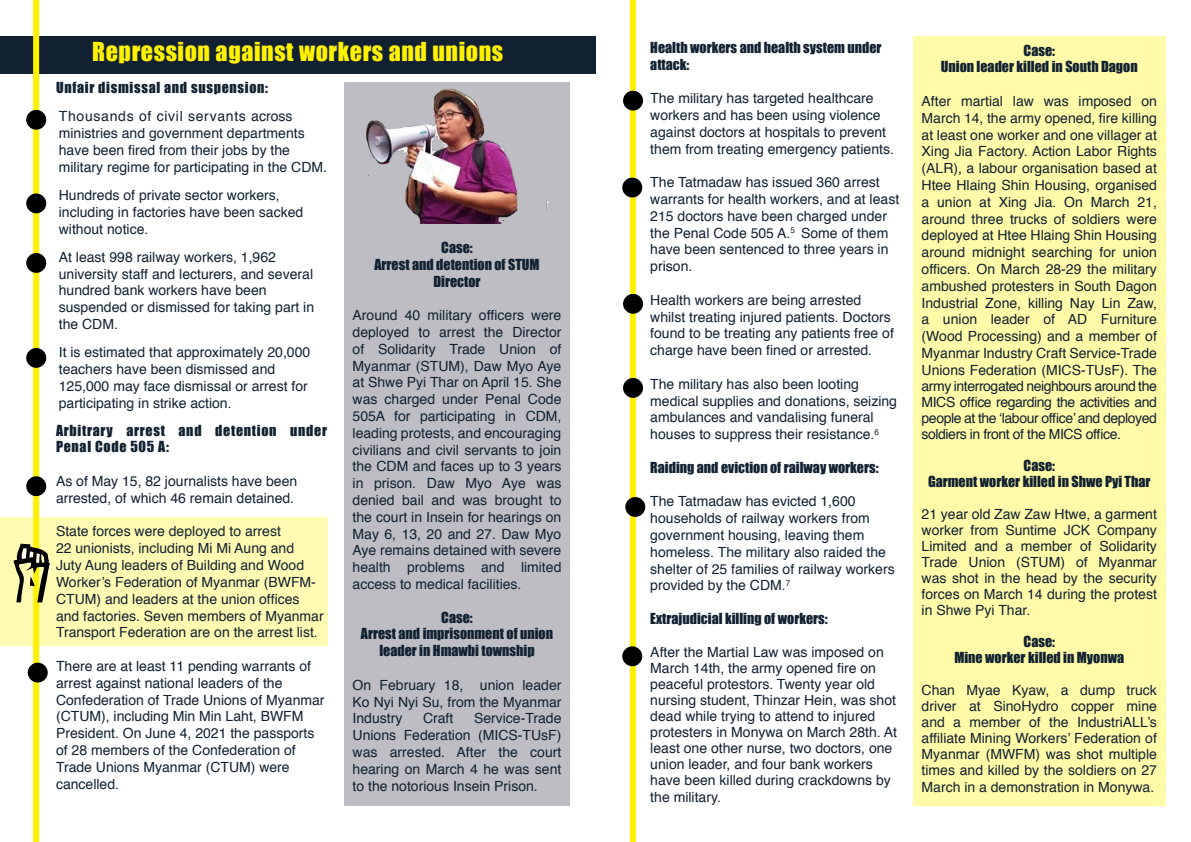
<style>
.page{position:relative;width:1191px;height:842px;background:#fff}
.page>*{position:absolute;margin:0;border:0;box-sizing:border-box;transform-origin:0 0}
.t1{font:24px "Impact";letter-spacing:.025em;color:#fff200}
.t2{font:14px/16.8px "Helvetica";color:#112131}
.t3{font:14px/16.8px "Impact";color:#112131;text-align:center}
.t4{font:14px/16.8px "Impact";letter-spacing:.05em;color:#112131}
</style>
<div class="page">
<div style="left:0;top:517px;width:327px;height:129px;background:#fffbb3"></div>
<div style="left:913px;top:36px;width:252px;height:770px;background:#fffba8"></div>
<div style="left:0;top:36px;width:595px;height:38px;background:#112131"></div>
<div style="left:344px;top:82px;width:226px;height:724px;background:#bdbdc3"></div>
<div style="left:33px;top:0;width:6px;height:842px;background:#fff200"></div>
<div style="left:26px;top:476px;width:20px;height:20px;background:#000;border-radius:50%"></div>
<div style="left:26px;top:348px;width:20px;height:20px;background:#000;border-radius:50%"></div>
<div style="left:26px;top:253px;width:20px;height:20px;background:#000;border-radius:50%"></div>
<div style="left:26px;top:193px;width:20px;height:20px;background:#000;border-radius:50%"></div>
<div style="left:26px;top:110px;width:20px;height:20px;background:#000;border-radius:50%"></div>
<div style="left:630px;top:0;width:6px;height:842px;background:#fff200"></div>
<div style="left:625px;top:497px;width:20px;height:20px;background:#000;border-radius:50%"></div>
<div style="left:622px;top:646px;width:20px;height:20px;background:#000;border-radius:50%"></div>
<div style="left:623px;top:378px;width:20px;height:20px;background:#000;border-radius:50%"></div>
<div style="left:623px;top:294px;width:20px;height:20px;background:#000;border-radius:50%"></div>
<div style="left:622px;top:178px;width:20px;height:19px;background:#000;border-radius:50%"></div>
<div style="left:623px;top:91px;width:20px;height:20px;background:#000;border-radius:50%"></div>
<img style="left:366px;top:88px;width:183px;height:136px">
<div style="left:28px;top:663px;width:20px;height:19px;background:#000;border-radius:50%"></div>
<svg style="left:13px;top:544px;width:38px;height:59px"></svg>
<h1 class="t1" style="left:92px;top:33px;width:412px">Repression against workers and unions</h1>
<p class="t3" style="left:650px;top:39px;width:233px;text-align:left">Health workers and health system under attack:</p>
<p class="t2" style="left:650px;top:90px;width:245px">The military has targeted healthcare workers and has been using violence against doctors at hospitals to prevent them from treating emergency patients.</p>
<p class="t2" style="left:650px;top:174px;width:250px">The Tatmadaw has issued 360 arrest warrants for health workers, and at least<br>215 doctors have been charged under the Penal Code 505 A.<sup>5</sup> Some of them have been sentenced to three years in prison.</p>
<p class="t2" style="left:650px;top:292px;width:245px">Health workers are being arrested whilst treating injured patients. Doctors found to be treating any patients free of charge have been fined or arrested.</p>
<p class="t2" style="left:650px;top:376px;width:248px">The military has also been looting medical supplies and donations, seizing ambulances and vandalising funeral houses to suppress their resistance.<sup>6</sup></p>
<p class="t3" style="left:650px;top:459px;width:230px">Raiding and eviction of railway workers:</p>
<p class="t2" style="left:650px;top:494px;width:246px">The Tatmadaw has evicted 1,600 households of railway workers from government housing, leaving them homeless. The military also raided the shelter of 25 families of railway workers provided by the CDM.<sup>7</sup></p>
<p class="t3" style="left:650px;top:610px;width:179px">Extrajudicial killing of workers:</p>
<p class="t2" style="left:650px;top:644px;width:248px;line-height:16.1px">After the Martial Law was imposed on March 14th, the army opened fire on peaceful protestors. Twenty year old nursing student, Thinzar Hein, was shot dead while trying to attend to injured protesters in Monywa on March 28th. At least one other nurse, two doctors, one union leader, and four bank workers have been killed during crackdowns by the military.</p>
<p class="t4" style="left:56px;top:79px;width:214px">Unfair dismissal and suspension:</p>
<p class="t2" style="left:59px;top:109px;width:270px">Thousands of civil servants across ministries and government departments have been fired from their jobs by the military regime for participating in the CDM.</p>
<p class="t2" style="left:59px;top:187px;width:246px">Hundreds of private sector workers, including in factories have been sacked without notice.</p>
<p class="t2" style="left:59px;top:249px;width:257px">At least 998 railway workers, 1,962 university staff and lecturers, and several hundred bank workers have been suspended or dismissed for taking part in the CDM.</p>
<p class="t2" style="left:59px;top:344px;width:253px">It is estimated that approximately 20,000 teachers have been dismissed and 125,000 may face dismissal or arrest for participating in strike action.</p>
<p class="t4" style="left:56px;top:421px;width:272px">Arbitrary arrest and detention under<br>Penal Code 505 A:</p>
<p class="t2" style="left:56px;top:473px;width:243px">As of May 15, 82 journalists have been arrested, of which 46 remain detained.</p>
<p class="t2" style="left:56px;top:524px;width:269px">State forces were deployed to arrest<br>22 unionists, including Mi Mi Aung and<br>Juty Aung leaders of Building and Wood Worker’s Federation of Myanmar (BWFM-CTUM) and leaders at the union offices and factories. Seven members of Myanmar Transport Federation are on the arrest list.</p>
<p class="t2" style="left:56px;top:658px;width:270px">There are at least 11 pending warrants of arrest against national leaders of the Confederation of Trade Unions of Myanmar (CTUM), including Min Min Laht, BWFM President. On June 4, 2021 the passports of 28 members of the Confederation of Trade Unions Myanmar (CTUM) were cancelled.</p>
<p class="t3" style="left:374px;top:239px;width:167px">Case:<br>Arrest and detention of STUM<br>Director</p>
<p class="t2" style="left:352px;top:307px;width:210px;text-align:justify">Around 40 military officers were deployed to arrest the Director of Solidarity Trade Union of Myanmar (STUM), Daw Myo Aye at Shwe Pyi Thar on April 15. She was charged under Penal Code 505A for participating in CDM, leading protests, and encouraging civilians and civil servants to join the CDM and faces up to 3 years in prison. Daw Myo Aye was denied bail and was brought to the court in Insein for hearings on May 6, 13, 20 and 27. Daw Myo Aye remains detained with severe health problems and limited access to medical facilities.</p>
<p class="t3" style="left:361px;top:608px;width:194px">Case:<br>Arrest and imprisonment of union leader in Hmawbi township</p>
<p class="t2" style="left:352px;top:677px;width:210px;text-align:justify">On February 18, union leader Ko Nyi Nyi Su, from the Myanmar Industry</p>
<p class="t2" style="left:352px;top:710px;width:210px;text-align:justify;text-indent:121px">Service-Trade Unions Federation (MICS-TUsF) was arrested. After the court hearing on March 4 he was sent to the notorious Insein Prison.</p>
<p class="t2" style="left:423px;top:710px;width:32px">Craft</p>
<p class="t3" style="left:941px;top:41px;width:198px">Case:<br>Union leader killed in South Dagon</p>
<p class="t2" style="left:921px;top:93px;width:237px;text-align:justify">After martial law was imposed on March 14, the army opened, fire killing at least one worker and one villager at Xing Jia Factory. Action Labor Rights (ALR), a labour organisation based at Htee Hlaing Shin Housing, organised a union at Xing Jia. On March 21, around three trucks of soldiers were deployed at Htee Hlaing Shin Housing around midnight searching for union officers. On March 28-29 the military ambushed protesters in South Dagon Industrial Zone, killing Nay Lin Zaw, a union leader of AD Furniture (Wood Processing) and a member of Myanmar Industry Craft Service-Trade Unions Federation (MICS-TUsF). The army interrogated neighbours around the MICS office regarding the activities and people at the ‘labour office’ and deployed soldiers in front of the MICS office.</p>
<p class="t3" style="left:928px;top:457px;width:224px;line-height:16px">Case:<br>Garment worker killed in Shwe Pyi Thar</p>
<p class="t2" style="left:921px;top:506px;width:237px;line-height:16px;text-align:justify">21 year old Zaw Zaw Htwe, a garment worker from Suntime JCK Company Limited and a member of Solidarity Trade Union (STUM) of Myanmar was shot in the head by the security forces on March 14 during the protest in Shwe Pyi Thar.</p>
<p class="t3" style="left:954px;top:633px;width:171px;line-height:16px">Case:<br>Mine worker killed in Myonwa</p>
<p class="t2" style="left:921px;top:682px;width:237px;line-height:16.1px;text-align:justify">Chan Myae Kyaw, a dump truck driver at SinoHydro copper mine and a member of the IndustriALL’s affiliate Mining Workers’ Federation of Myanmar (MWFM) was shot multiple times and killed by the soldiers on 27<br>March in a demonstration in Monywa.</p>
</div>
